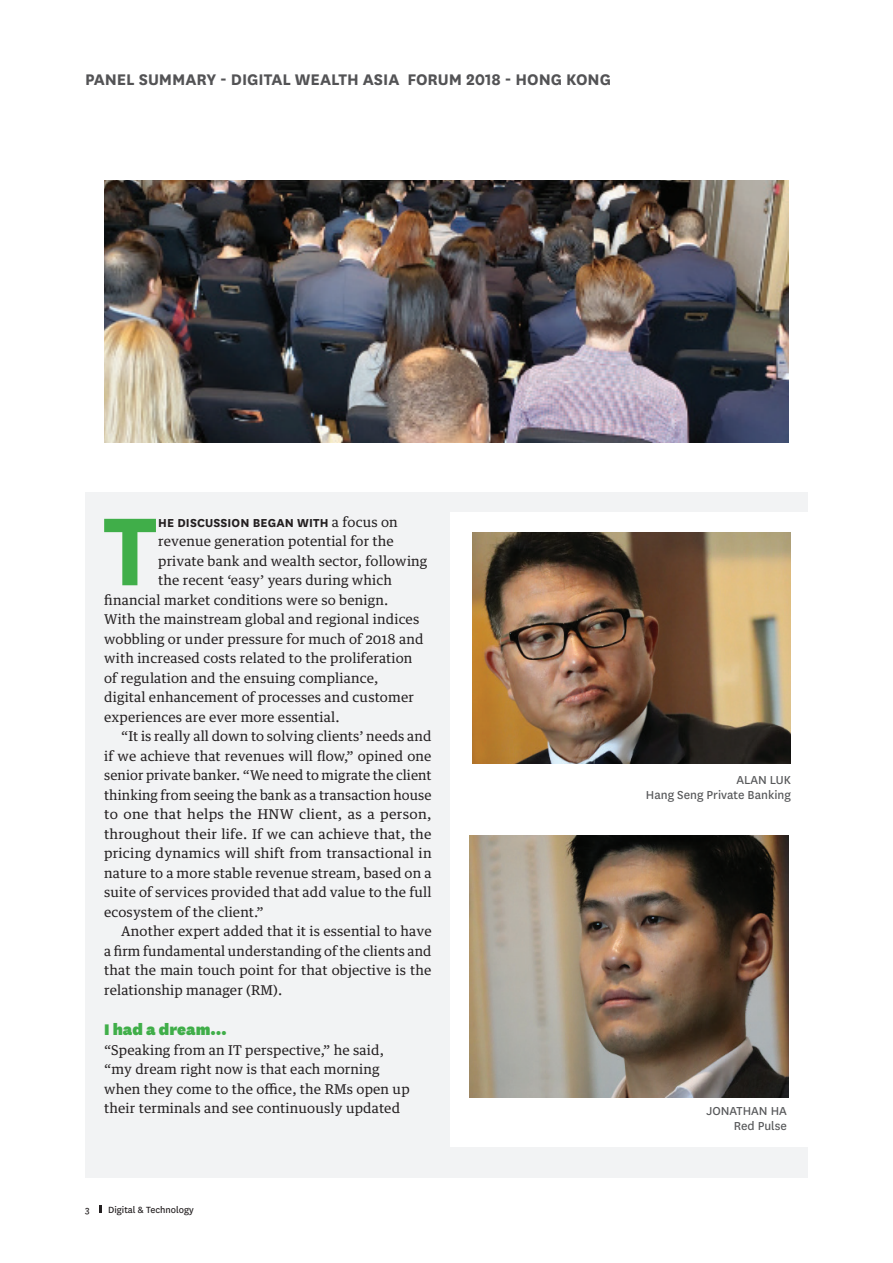
<style>
.page{position:relative;width:893px;height:1263px;background:#fff}
.page>*{position:absolute;margin:0;border:0;box-sizing:border-box;transform-origin:0 0}
.t1{font:700 112.8px "National";color:#40ae49}
.t2{font:700 18px "National";letter-spacing:-.005em;color:#535355}
.t3{font:900 18px "National";color:#40ae49}
.t4{font:13.5px/19.5px "Guardian Text Egyp";letter-spacing:.01em;color:#231f20}
.t5{font:13.5px/15px "National";color:#57585a;text-align:right}
.t6{font:700 13.5px "National";letter-spacing:.01em;color:#231f20}
.t7{font:10.5px "National";color:#231f20}
.s1{font-family:"Guardian Text Egyp";font-weight:400}
</style>
<div class="page">
<svg style="left:99px;top:1205px;width:2px;height:8px"></svg>
<div style="left:86px;top:157px;width:722px;height:1021px;background:#f2f3f4"></div>
<div style="left:85px;top:157px;width:723px;height:335px;background:#fff"></div>
<img style="left:104px;top:181px;width:685px;height:261px">
<div style="left:451px;top:812px;width:357px;height:335px;background:#fff"></div>
<img style="left:470px;top:836px;width:319px;height:261px">
<div style="left:451px;top:512px;width:357px;height:300px;background:#fff"></div>
<img style="left:472px;top:533px;width:319px;height:231px">
<h2 class="t2" style="left:85px;top:66px;width:527px">PANEL SUMMARY - DIGITAL WEALTH ASIA FORUM 2018 - HONG KONG</h2>
<h1 class="t1" style="left:103px;top:471px;width:56px">T</h1>
<p class="t6" style="left:158px;top:513px;width:241px">HE DISCUSSION BEGAN WITH <span class="s1">a focus on</span></p>
<p class="t4" style="left:158px;top:530px;width:237px">revenue generation potential for the</p>
<p class="t4" style="left:158px;top:550px;width:271px">private bank and wealth sector, following</p>
<p class="t4" style="left:158px;top:569px;width:235px">the recent ‘easy’ years during which</p>
<p class="t4" style="left:104px;top:589px;width:286px">financial market conditions were so benign.</p>
<p class="t4" style="left:104px;top:608px;width:317px">With the mainstream global and regional indices</p>
<p class="t4" style="left:104px;top:628px;width:321px">wobbling or under pressure for much of 2018 and</p>
<p class="t4" style="left:104px;top:647px;width:310px">with increased costs related to the proliferation</p>
<p class="t4" style="left:104px;top:667px;width:276px">of regulation and the ensuing compliance,</p>
<p class="t4" style="left:104px;top:686px;width:311px">digital enhancement of processes and customer</p>
<p class="t4" style="left:104px;top:706px;width:237px">experiences are ever more essential.</p>
<p class="t4" style="left:121px;top:725px;width:312px">“It is really all down to solving clients’ needs and</p>
<p class="t4" style="left:104px;top:745px;width:329px">if we achieve that revenues will flow,” opined one</p>
<p class="t4" style="left:104px;top:764px;width:329px">senior private banker. “We need to migrate the client</p>
<p class="t4" style="left:104px;top:784px;width:329px">thinking from seeing the bank as a transaction house</p>
<p class="t4" style="left:104px;top:803px;width:329px">to one that helps the HNW client, as a person,</p>
<p class="t4" style="left:104px;top:823px;width:329px">throughout their life. If we can achieve that, the</p>
<p class="t4" style="left:104px;top:842px;width:329px">pricing dynamics will shift from transactional in</p>
<p class="t4" style="left:104px;top:862px;width:329px">nature to a more stable revenue stream, based on a</p>
<p class="t4" style="left:104px;top:881px;width:329px">suite of services provided that add value to the full</p>
<p class="t4" style="left:104px;top:901px;width:161px">ecosystem of the client.”</p>
<p class="t4" style="left:121px;top:920px;width:312px">Another expert added that it is essential to have</p>
<p class="t4" style="left:104px;top:940px;width:329px">a firm fundamental understanding of the clients and</p>
<p class="t4" style="left:104px;top:959px;width:329px">that the main touch point for that objective is the</p>
<p class="t4" style="left:104px;top:979px;width:180px">relationship manager (RM).</p>
<h2 class="t3" style="left:104px;top:1017px;width:124px">I had a dream…</h2>
<p class="t4" style="left:104px;top:1039px;width:307px">“Speaking from an IT perspective,” he said, “my dream right now is that each morning when they come to the office, the RMs open up their terminals and see continuously updated</p>
<p class="t7" style="left:85px;top:1202px;width:6px">3</p>
<p class="t7" style="left:108px;top:1202px;width:87px">Digital &amp; Technology</p>
<p class="t5" style="left:646px;top:771px;width:147px">ALAN LUK<br>Hang Seng Private Banking</p>
<p class="t5" style="left:707px;top:1103px;width:82px">JONATHAN HA<br>Red Pulse</p>
</div>
